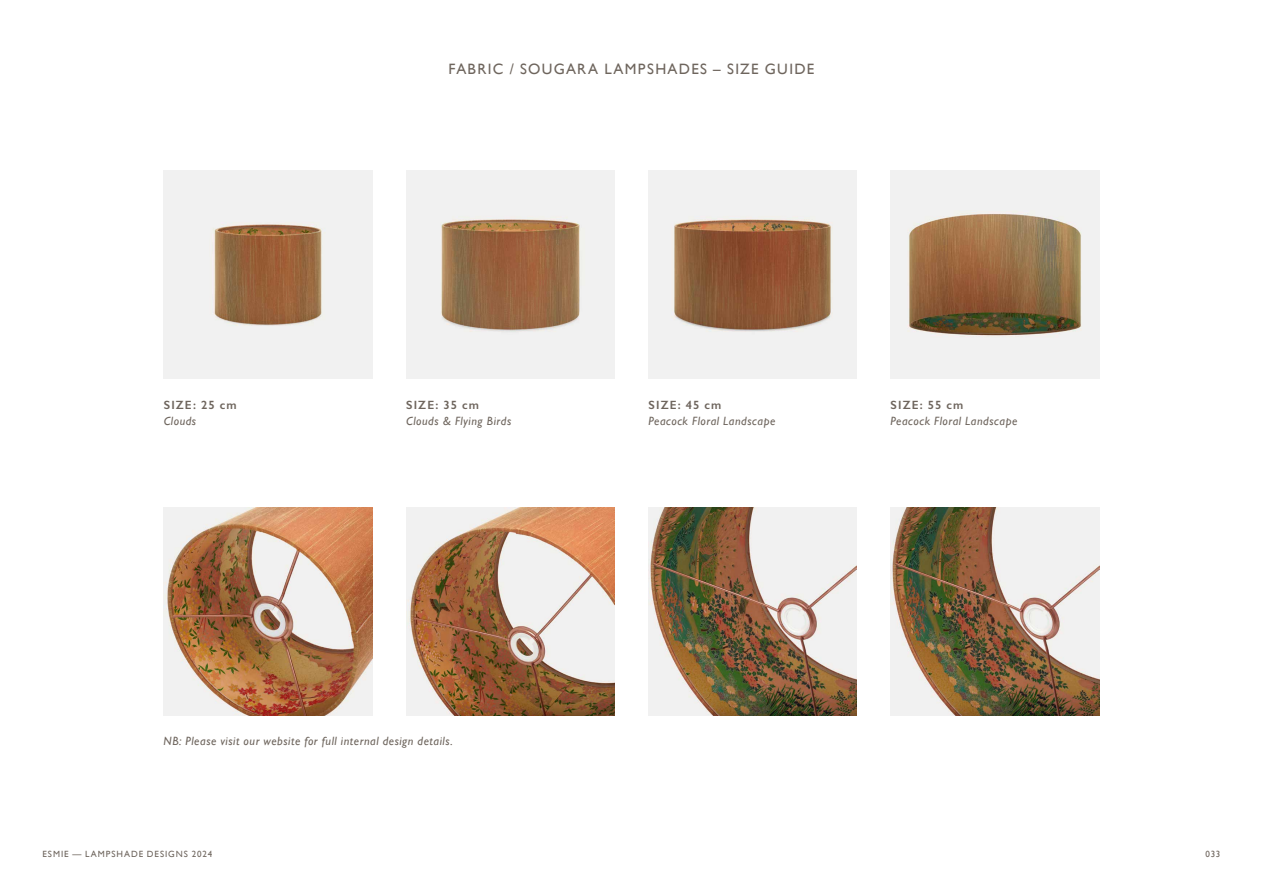
<style>
.page{position:relative;width:1263px;height:893px;background:#fff}
.page>*{position:absolute;margin:0;border:0;box-sizing:border-box;transform-origin:0 0}
.t1{font:15px "Gill Sans";letter-spacing:.085em;color:#6e655d}
.t2{font:italic 12px "Gill Sans";letter-spacing:.045em;color:#6e655d}
.t3{font:600 12px "Gill Sans";letter-spacing:.095em;color:#6e655d}
.t4{font:9px "Gill Sans";letter-spacing:.105em;color:#6e655d}
</style>
<div class="page">
<img style="left:164px;top:170px;width:208px;height:209px">
<img style="left:406px;top:170px;width:208px;height:209px">
<img style="left:648px;top:170px;width:209px;height:209px">
<img style="left:891px;top:170px;width:208px;height:209px">
<img style="left:164px;top:507px;width:208px;height:208px">
<img style="left:406px;top:507px;width:208px;height:208px">
<img style="left:648px;top:507px;width:209px;height:208px">
<img style="left:891px;top:507px;width:208px;height:208px">
<p class="t1" style="left:449px;top:60px;width:367px">FABRIC / SOUGARA LAMPSHADES – SIZE GUIDE</p>
<p class="t3" style="left:164px;top:397px;width:74px">SIZE: 25 cm</p>
<p class="t2" style="left:164px;top:414px;width:34px">Clouds</p>
<p class="t3" style="left:406px;top:397px;width:74px">SIZE: 35 cm</p>
<p class="t2" style="left:406px;top:414px;width:107px">Clouds &amp; Flying Birds</p>
<p class="t2" style="left:163px;top:734px;width:291px">NB: Please visit our website for full internal design details.</p>
<p class="t4" style="left:43px;top:848px;width:171px">ESMIE — LAMPSHADE DESIGNS 2024</p>
<p class="t3" style="left:648px;top:397px;width:74px">SIZE: 45 cm</p>
<p class="t2" style="left:648px;top:414px;width:128px">Peacock Floral Landscape</p>
<p class="t3" style="left:890px;top:397px;width:74px">SIZE: 55 cm</p>
<p class="t2" style="left:890px;top:414px;width:128px">Peacock Floral Landscape</p>
<p class="t4" style="left:1205px;top:848px;width:17px">033</p>
</div>
